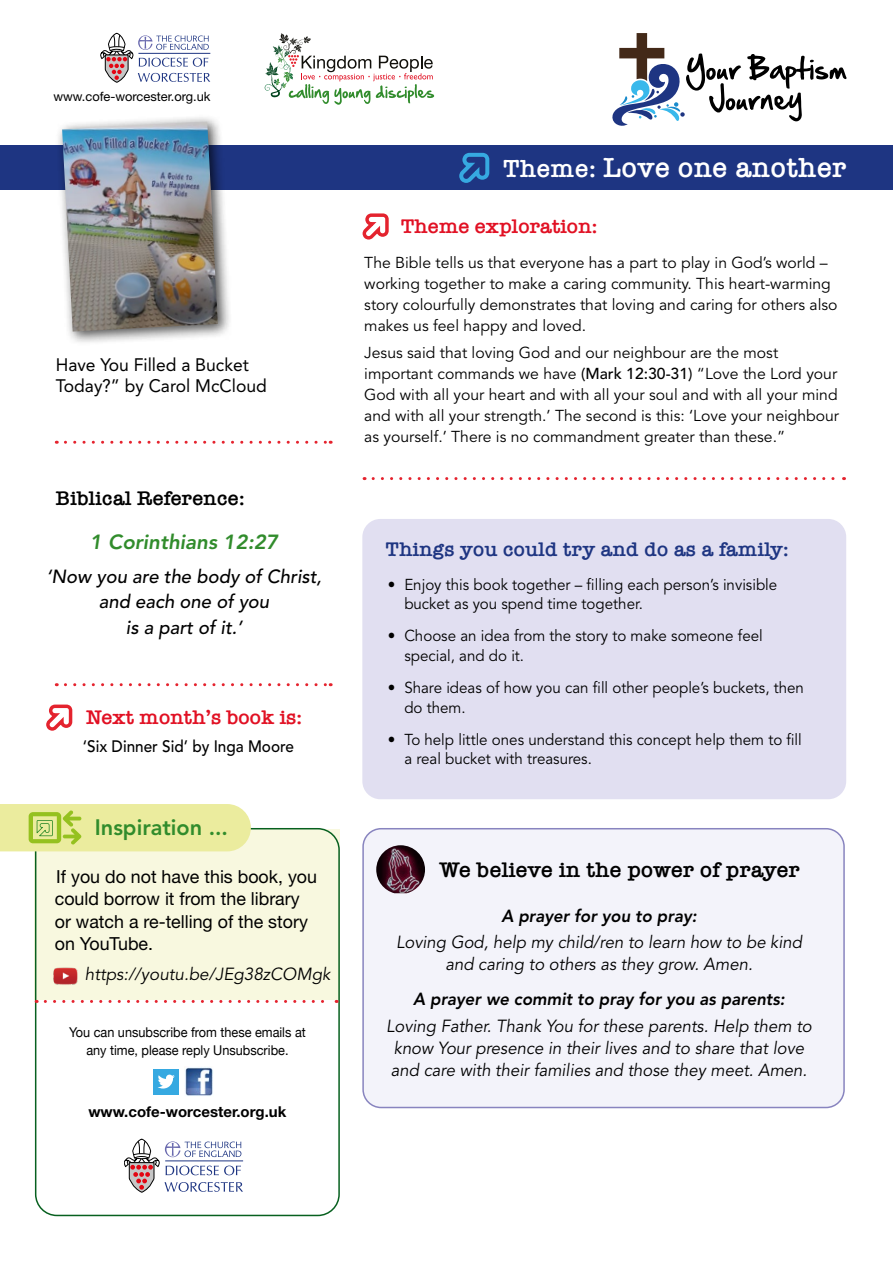
<style>
.page{position:relative;width:893px;height:1263px;background:#fff}
.page>*{position:absolute;margin:0;border:0;box-sizing:border-box;transform-origin:0 0}
.t1{font:600 28.5px "American Typewriter";letter-spacing:.02em;color:#fff}
.t2{font:800 22.2px "Avenir";color:#318c2c}
.t3{font:600 21.9px "American Typewriter";letter-spacing:.01em;color:#000}
.t4{font:600 20.4px "American Typewriter";color:#e11023}
.t5{font:600 20.4px "American Typewriter";letter-spacing:.01em;color:#1e3582}
.t6{font:600 20.4px "American Typewriter";letter-spacing:.01em;color:#000}
.t7{font:italic 800 20.4px "Avenir";color:#318c2c}
.t8{font:italic 500 18.9px/25.5px "Avenir";color:#000;text-align:center}
.t9{font:18px/22.5px "Helvetica Neue";color:#000}
.t10{font:18px/21px "Avenir";color:#000}
.t11{font:italic 17.4px/22.2px "Avenir";color:#000;text-align:center;scale:.96 1}
.t12{font:italic 800 17.4px "Avenir";color:#000;scale:.96 1}
.t13{font:italic 17.4px "Avenir";color:#000}
.t14{font:500 16.5px "Avenir";color:#000;scale:.93 1}
.t15{font:15.75px/21px "Avenir";color:#000}
.t16{font:15.75px/19.5px "Avenir";color:#000;scale:.96 1}
.t17{font:700 15px "Helvetica Neue";color:#000}
.t18{font:13.5px/18px "Helvetica Neue";color:#000;text-align:center;scale:.94 1}
.t19{font:12.9px "Helvetica Neue";color:#000}
.s1{font-size:25.5px}
.s2{font-weight:500}
</style>
<div class="page">
<div style="left:363px;top:829px;width:481px;height:278px;background:#f3f3fa;border-radius:18px"></div>
<div style="left:362px;top:828px;width:483px;height:280px;border:2px solid #8884bf;border-radius:18px"></div>
<div style="left:35px;top:829px;width:305px;height:171px;background:#f8f8df"></div>
<div style="left:35px;top:828px;width:305px;height:388px;border:2px solid #07601f;border-radius:21px"></div>
<div style="left:0;top:146px;width:893px;height:44px;background:#1e3582"></div>
<svg style="left:373px;top:477px;width:471px;height:3px"></svg>
<svg style="left:65px;top:441px;width:266px;height:3px"></svg>
<svg style="left:65px;top:683px;width:266px;height:3px"></svg>
<svg style="left:45px;top:1000px;width:292px;height:3px"></svg>
<svg style="left:459px;top:153px;width:30px;height:30px"></svg>
<svg style="left:46px;top:704px;width:26px;height:27px"></svg>
<svg style="left:363px;top:213px;width:26px;height:27px"></svg>
<div style="left:362px;top:519px;width:484px;height:280px;background:#e1dff1;border-radius:18px"></div>
<div style="left:55px;top:115px;width:177px;height:231px;background:#000;opacity:.69"></div>
<img style="left:62px;top:122px;width:156px;height:210px">
<img style="left:53px;top:967px;width:25px;height:18px">
<img style="left:376px;top:845px;width:49px;height:48px">
<svg style="left:265px;top:33px;width:169px;height:72px"></svg>
<svg style="left:100px;top:33px;width:110px;height:50px"></svg>
<svg style="left:612px;top:33px;width:235px;height:93px"></svg>
<div style="left:153px;top:1069px;width:26px;height:25px;background:#36a9e1"></div>
<img style="left:185px;top:1067px;width:28px;height:29px">
<svg style="left:158px;top:1074px;width:17px;height:14px"></svg>
<svg style="left:124px;top:1139px;width:119px;height:53px"></svg>
<svg style="left:0;top:804px;width:251px;height:47px;background:#e4e997"></svg>
<p class="t19" style="left:53px;top:88px;width:158px">www.cofe-worcester.org.uk</p>
<p class="t10" style="left:56px;top:355px;width:212px">Have You Filled a Bucket<br>Today?” by Carol McCloud</p>
<p class="t6" style="left:56px;top:483px;width:190px">Biblical Reference:</p>
<p class="t7" style="left:90px;top:530px;width:190px">1 Corinthians 12:27</p>
<p class="t8" style="left:46px;top:564px;width:277px">‘Now you are the body of Christ, and each one of you<br>is a part of it.’</p>
<p class="t4" style="left:86px;top:702px;width:218px">Next month’s book is:</p>
<p class="t14" style="left:83px;top:737px;width:229px">‘Six Dinner Sid’ by Inga Moore</p>
<h2 class="t2" style="left:95px;top:814px;width:135px">Inspiration ...</h2>
<p class="t9" style="left:55px;top:865px;width:264px">If you do not have this book, you could borrow it from the library or watch a re-telling of the story on YouTube.</p>
<p class="t13" style="left:85px;top:964px;width:247px">https://youtu.be/JEg38zCOMgk</p>
<p class="t18" style="left:69px;top:1024px;width:253px">You can unsubscribe from these emails at any time, please reply Unsubscribe.</p>
<p class="t17" style="left:88px;top:1103px;width:200px">www.cofe-worcester.org.uk</p>
<h1 class="t1" style="left:503px;top:146px;width:344px"><span class="s1">Theme:</span> Love one another</h1>
<p class="t4" style="left:401px;top:210px;width:198px">Theme exploration:</p>
<p class="t15" style="left:364px;top:252px;width:475px">The Bible tells us that everyone has a part to play in God’s world – working together to make a caring community. This heart-warming story colourfully demonstrates that loving and caring for others also makes us feel happy and loved.</p>
<p class="t15" style="left:364px;top:343px;width:476px">Jesus said that loving God and our neighbour are the most important commands we have <span class="s2">(Mark 12:30-31)</span> “Love the Lord your God with all your heart and with all your soul and with all your mind and with all your strength.’ The second is this: ‘Love your neighbour as yourself.’ There is no commandment greater than these.”</p>
<p class="t5" style="left:386px;top:534px;width:404px">Things you could try and do as a family:</p>
<p class="t16" style="left:404px;top:575px;width:390px;text-indent:-16px">• Enjoy this book together – filling each person’s invisible bucket as you spend time together.</p>
<p class="t16" style="left:404px;top:627px;width:375px;text-indent:-16px">• Choose an idea from the story to make someone feel special, and do it.</p>
<p class="t16" style="left:404px;top:678px;width:418px;text-indent:-16px">• Share ideas of how you can fill other people’s buckets, then do them.</p>
<p class="t16" style="left:404px;top:730px;width:416px;text-indent:-16px">• To help little ones understand this concept help them to fill a real bucket with treasures.</p>
<h3 class="t3" style="left:440px;top:852px;width:361px">We believe in the power of prayer</h3>
<p class="t12" style="left:501px;top:905px;width:205px">A prayer for you to pray:</p>
<p class="t11" style="left:396px;top:931px;width:424px">Loving God, help my child/ren to learn how to be kind and caring to others as they grow. Amen.</p>
<p class="t12" style="left:413px;top:989px;width:389px">A prayer we commit to pray for you as parents:</p>
<p class="t11" style="left:386px;top:1015px;width:445px;text-align:left">Loving Father. Thank You for these parents. Help them to know Your presence in their lives and to share that love and care with their families and those they meet. Amen.</p>
</div>
